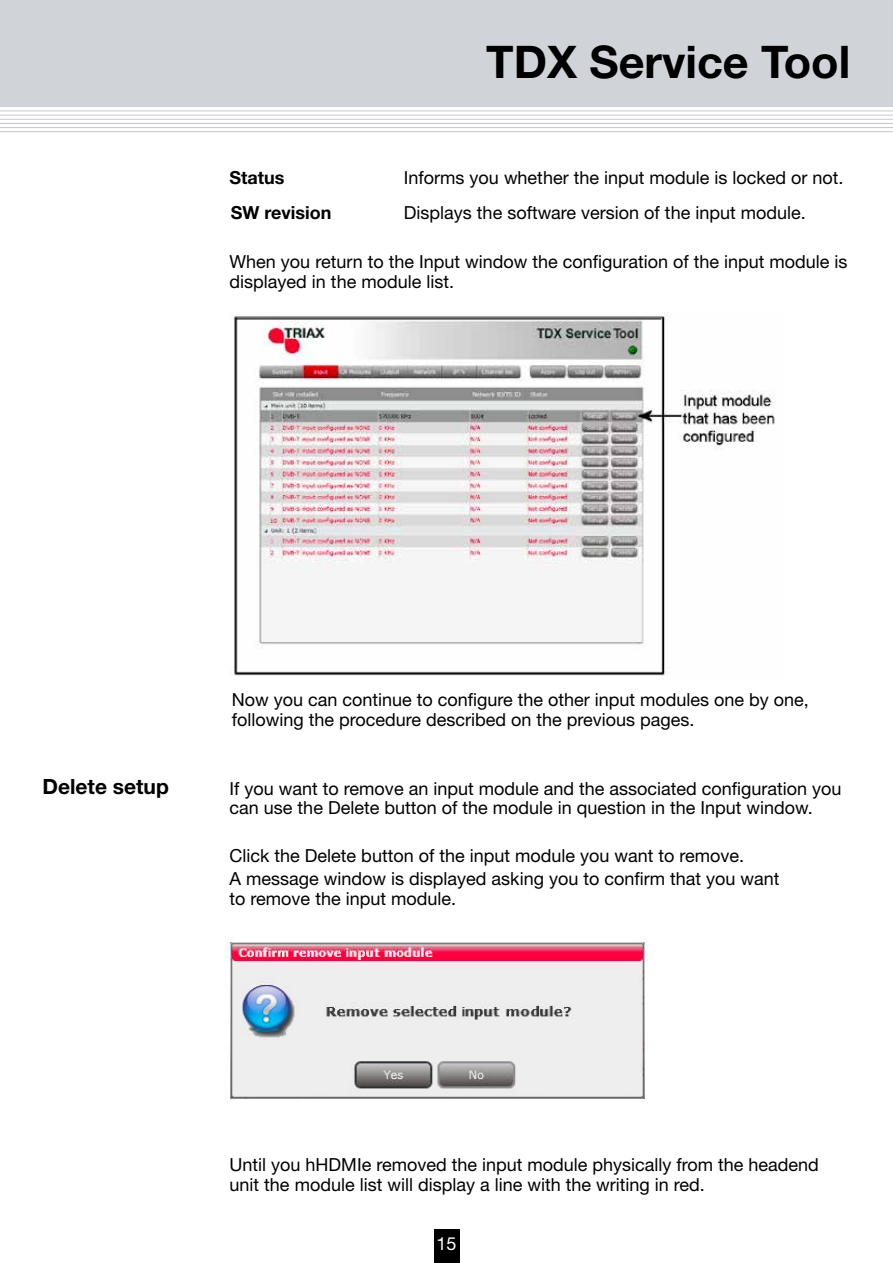
<style>
.page{position:relative;width:893px;height:1263px;background:#fff}
.page>*{position:absolute;margin:0;border:0;box-sizing:border-box;transform-origin:0 0}
.t1{font:700 45px "Helvetica Neue";color:#000}
.t2{font:700 21px "Helvetica Neue";color:#000}
.t3{font:18px/19.5px "Helvetica Neue";color:#000}
.t4{font:700 18px "Helvetica Neue";color:#000}
.t5{font:18px "Helvetica Neue";color:#fff}
</style>
<div class="page">
<div style="left:434px;top:1229px;width:25px;height:34px;background:#000"></div>
<hr style="left:0;top:111px;width:893px;height:1px;background:#c5c7cc">
<hr style="left:0;top:115px;width:893px;height:1px;background:#c5c7cc">
<hr style="left:0;top:119px;width:893px;height:1px;background:#c5c7cc">
<hr style="left:0;top:123px;width:893px;height:1px;background:#c5c7cc">
<hr style="left:0;top:127px;width:893px;height:1px;background:#c5c7cc">
<hr style="left:0;top:131px;width:893px;height:1px;background:#c5c7cc">
<div style="left:0;top:0;width:893px;height:106px;background:#d0d3d7"></div>
<img style="left:231px;top:314px;width:544px;height:362px">
<img style="left:225px;top:937px;width:423px;height:163px">
<hr style="left:236px;top:319px;width:425px;height:1px;background:#000">
<h1 class="t1" style="left:486px;top:34px;width:366px">TDX Service Tool</h1>
<p class="t4" style="left:230px;top:167px;width:57px">Status</p>
<p class="t3" style="left:404px;top:168px;width:441px">Informs you whether the input module is locked or not.</p>
<p class="t4" style="left:231px;top:201px;width:102px">SW revision</p>
<p class="t3" style="left:404px;top:202px;width:403px">Displays the software version of the input module.</p>
<p class="t3" style="left:230px;top:252px;width:619px">When you return to the Input window the configuration of the input module is displayed in the module list.</p>
<p class="t2" style="left:43px;top:773px;width:128px">Delete setup</p>
<p class="t3" style="left:232px;top:690px;width:579px">Now you can continue to configure the other input modules one by one, following the procedure described on the previous pages.</p>
<p class="t3" style="left:230px;top:778px;width:613px">If you want to remove an input module and the associated configuration you can use the Delete button of the module in question in the Input window.</p>
<p class="t3" style="left:230px;top:843px;width:551px;line-height:23.7px">Click the Delete button of the input module you want to remove.<br>A message window is displayed asking you to confirm that you want</p>
<p class="t3" style="left:230px;top:888px;width:228px">to remove the input module.</p>
<p class="t3" style="left:230px;top:1155px;width:591px">Until you hHDMIe removed the input module physically from the headend unit the module list will display a line with the writing in red.</p>
<p class="t5" style="left:436px;top:1233px;width:22px">15</p>
</div>
